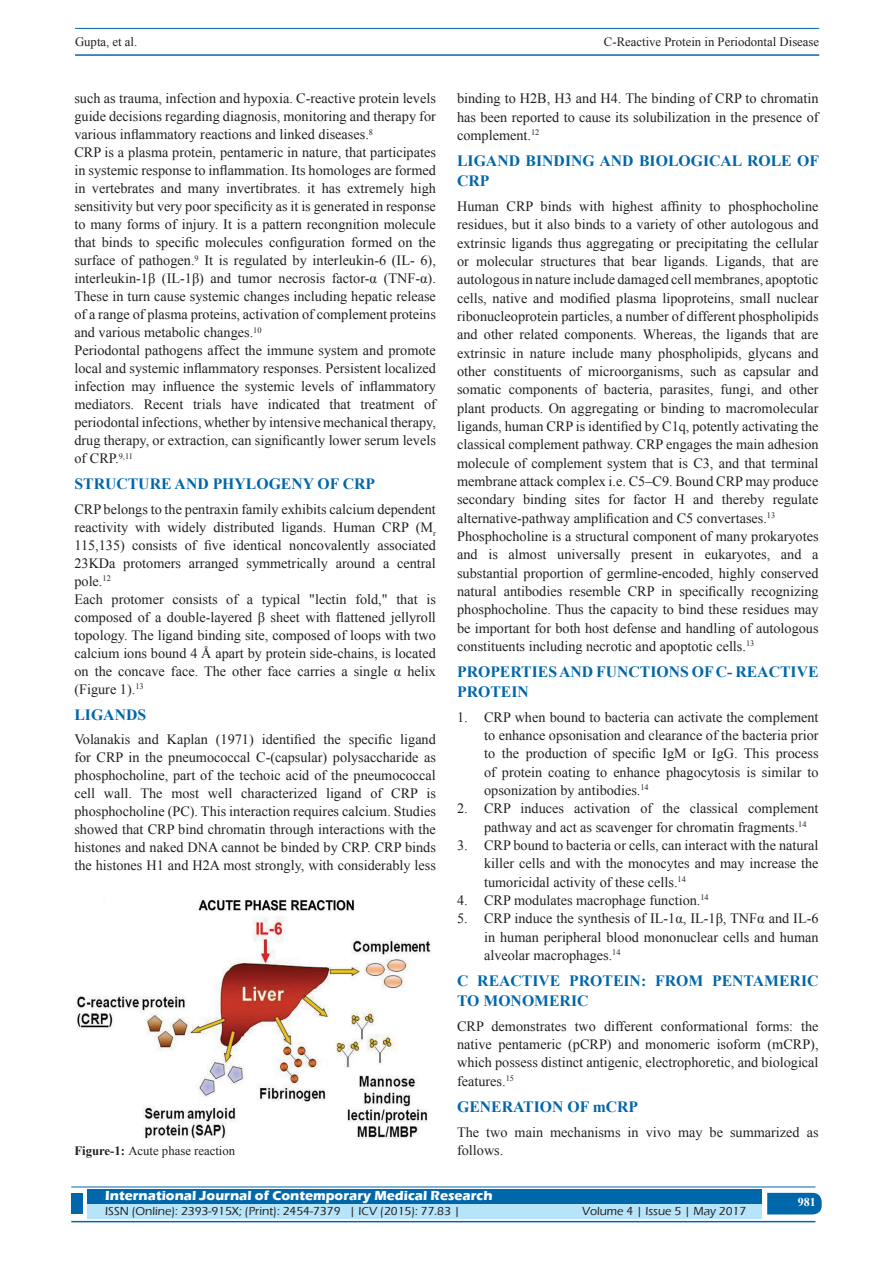
<style>
.page{position:relative;width:893px;height:1263px;background:#fff}
.page>*{position:absolute;margin:0;border:0;box-sizing:border-box;transform-origin:0 0}
.t1{font:700 15.75px/19.8px "Times New Roman";color:#0067aa}
.TX_New{font:14.25px/18.3px "Times New Roman";color:#231f20;text-align:justify}
.t2{font:700 13.5px "Eras ITC";color:#fff}
.Legend{font:12.75px "Times New Roman";color:#231f20}
.t3{font:500 12px "Eras ITC";color:#231f20}
.t4{font:700 12px "Times New Roman";color:#fff}
.s1{font-weight:700}
</style>
<div class="page">
<hr style="left:75px;top:28px;width:744px;height:1px;background:#0067aa">
<hr style="left:75px;top:54px;width:744px;height:2px;background:#0067aa">
<div style="left:87px;top:1189px;width:674px;height:15px;background:#0067aa"></div>
<div style="left:87px;top:1204px;width:674px;height:15px;background:#b6e4f9"></div>
<svg style="left:767px;top:1193px;width:55px;height:21px"></svg>
<hr style="left:71px;top:1186px;width:744px;height:1px;background:#0067aa">
<hr style="left:71px;top:1221px;width:744px;height:1px;background:#0067aa">
<div style="left:71px;top:1193px;width:12px;height:21px;background:#0067aa"></div>
<img style="left:75px;top:900px;width:356px;height:239px">
<p class="Legend" style="left:75px;top:33px;width:64px">Gupta, et al.</p>
<p class="Legend" style="left:604px;top:33px;width:217px">C-Reactive Protein in Periodontal Disease</p>
<p class="TX_New" style="left:74px;top:89px;width:363px">such as trauma, infection and hypoxia. C-reactive protein levels guide decisions regarding diagnosis, monitoring and therapy for various inflammatory reactions and linked diseases.<sup>8</sup></p>
<p class="TX_New" style="left:74px;top:143px;width:363px">CRP is a plasma protein, pentameric in nature, that participates in systemic response to inflammation. Its homologes are formed in vertebrates and many invertibrates. it has extremely high sensitivity but very poor specificity as it is generated in response to many forms of injury. It is a pattern recongnition molecule that binds to specific molecules configuration formed on the surface of pathogen.<sup>9</sup> It is regulated by interleukin-6 (IL- 6), interleukin-1β (IL-1β) and tumor necrosis factor-α (TNF-α).<br>These in turn cause systemic changes including hepatic release of a range of plasma proteins, activation of complement proteins and various metabolic changes.<sup>10</sup></p>
<p class="TX_New" style="left:74px;top:341px;width:363px">Periodontal pathogens affect the immune system and promote local and systemic inflammatory responses. Persistent localized infection may influence the systemic levels of inflammatory mediators. Recent trials have indicated that treatment of periodontal infections, whether by intensive mechanical therapy, drug therapy, or extraction, can significantly lower serum levels of CRP.<sup>9,11</sup></p>
<h1 class="t1" style="left:74px;top:474px;width:302px">STRUCTURE AND PHYLOGENY OF CRP</h1>
<p class="TX_New" style="left:74px;top:500px;width:363px">CRP belongs to the pentraxin family exhibits calcium dependent reactivity with widely distributed ligands. Human CRP (M<sub>r </sub>115,135) consists of five identical noncovalently associated 23KDa protomers arranged symmetrically around a central pole.<sup>12</sup></p>
<p class="TX_New" style="left:74px;top:590px;width:363px">Each protomer consists of a typical "lectin fold," that is composed of a double-layered β sheet with flattened jellyroll topology. The ligand binding site, composed of loops with two calcium ions bound 4 Å apart by protein side-chains, is located on the concave face. The other face carries a single α helix (Figure 1).<sup>13</sup></p>
<h1 class="t1" style="left:74px;top:704px;width:73px">LIGANDS</h1>
<p class="TX_New" style="left:74px;top:730px;width:363px">Volanakis and Kaplan (1971) identified the specific ligand for CRP in the pneumococcal C-(capsular) polysaccharide as phosphocholine, part of the techoic acid of the pneumococcal cell wall. The most well characterized ligand of CRP is phosphocholine (PC). This interaction requires calcium. Studies showed that CRP bind chromatin through interactions with the histones and naked DNA cannot be binded by CRP. CRP binds the histones H1 and H2A most strongly, with considerably less</p>
<p class="TX_New" style="left:457px;top:89px;width:363px">binding to H2B, H3 and H4. The binding of CRP to chromatin has been reported to cause its solubilization in the presence of complement.<sup>12</sup></p>
<h1 class="t1" style="left:457px;top:151px;width:364px">LIGAND BINDING AND BIOLOGICAL ROLE OF<br>CRP</h1>
<p class="TX_New" style="left:457px;top:197px;width:363px">Human CRP binds with highest affinity to phosphocholine residues, but it also binds to a variety of other autologous and extrinsic ligands thus aggregating or precipitating the cellular or molecular structures that bear ligands. Ligands, that are autologous in nature include damaged cell membranes, apoptotic cells, native and modified plasma lipoproteins, small nuclear ribonucleoprotein particles, a number of different phospholipids and other related components. Whereas, the ligands that are extrinsic in nature include many phospholipids, glycans and other constituents of microorganisms, such as capsular and somatic components of bacteria, parasites, fungi, and other plant products. On aggregating or binding to macromolecular ligands, human CRP is identified by C1q, potently activating the classical complement pathway. CRP engages the main adhesion molecule of complement system that is C3, and that terminal membrane attack complex i.e. C5–C9. Bound CRP may produce secondary binding sites for factor H and thereby regulate alternative-pathway amplification and C5 convertases.<sup>13</sup></p>
<p class="TX_New" style="left:457px;top:527px;width:363px">Phosphocholine is a structural component of many prokaryotes and is almost universally present in eukaryotes, and a substantial proportion of germline-encoded, highly conserved natural antibodies resemble CRP in specifically recognizing phosphocholine. Thus the capacity to bind these residues may be important for both host defense and handling of autologous constituents including necrotic and apoptotic cells.<sup>13</sup></p>
<h1 class="t1" style="left:457px;top:661px;width:363px">PROPERTIES AND FUNCTIONS OF C- REACTIVE<br>PROTEIN</h1>
<p class="TX_New" style="left:484px;top:707px;width:336px;text-indent:-27px">1. CRP when bound to bacteria can activate the complement to enhance opsonisation and clearance of the bacteria prior to the production of specific IgM or IgG. This process of protein coating to enhance phagocytosis is similar to opsonization by antibodies.<sup>14</sup></p>
<p class="TX_New" style="left:484px;top:799px;width:336px;text-indent:-27px">2. CRP induces activation of the classical complement pathway and act as scavenger for chromatin fragments.<sup>14</sup></p>
<p class="TX_New" style="left:484px;top:836px;width:336px;text-indent:-27px">3. CRP bound to bacteria or cells, can interact with the natural killer cells and with the monocytes and may increase the tumoricidal activity of these cells.<sup>14</sup></p>
<p class="TX_New" style="left:457px;top:891px;width:253px">4. CRP modulates macrophage function.<sup>14</sup></p>
<p class="TX_New" style="left:484px;top:909px;width:336px;text-indent:-27px">5. CRP induce the synthesis of IL-1α, IL-1β, TNFα and IL-6 in human peripheral blood mononuclear cells and human alveolar macrophages.<sup>14</sup></p>
<h1 class="t1" style="left:457px;top:970px;width:363px">C REACTIVE PROTEIN: FROM PENTAMERIC<br>TO MONOMERIC</h1>
<p class="TX_New" style="left:457px;top:1016px;width:363px">CRP demonstrates two different conformational forms: the native pentameric (pCRP) and monomeric isoform (mCRP), which possess distinct antigenic, electrophoretic, and biological features.<sup>15</sup></p>
<h1 class="t1" style="left:457px;top:1096px;width:183px">GENERATION OF mCRP</h1>
<p class="TX_New" style="left:457px;top:1122px;width:363px">The two main mechanisms in vivo may be summarized as</p>
<p class="Legend" style="left:74px;top:1142px;width:162px"><span class="s1">Figure-1:</span> Acute phase reaction</p>
<p class="TX_New" style="left:457px;top:1141px;width:48px">follows.</p>
<p class="t2" style="left:105px;top:1188px;width:389px">International Journal of Contemporary Medical Research</p>
<p class="t3" style="left:105px;top:1204px;width:356px">ISSN (Online): 2393-915X; (Print): 2454-7379 | ICV (2015): 77.83 |</p>
<p class="t3" style="left:582px;top:1204px;width:166px">Volume 4 | Issue 5 | May 2017</p>
<h4 class="t4" style="left:798px;top:1194px;width:19px">981</h4>
</div>
